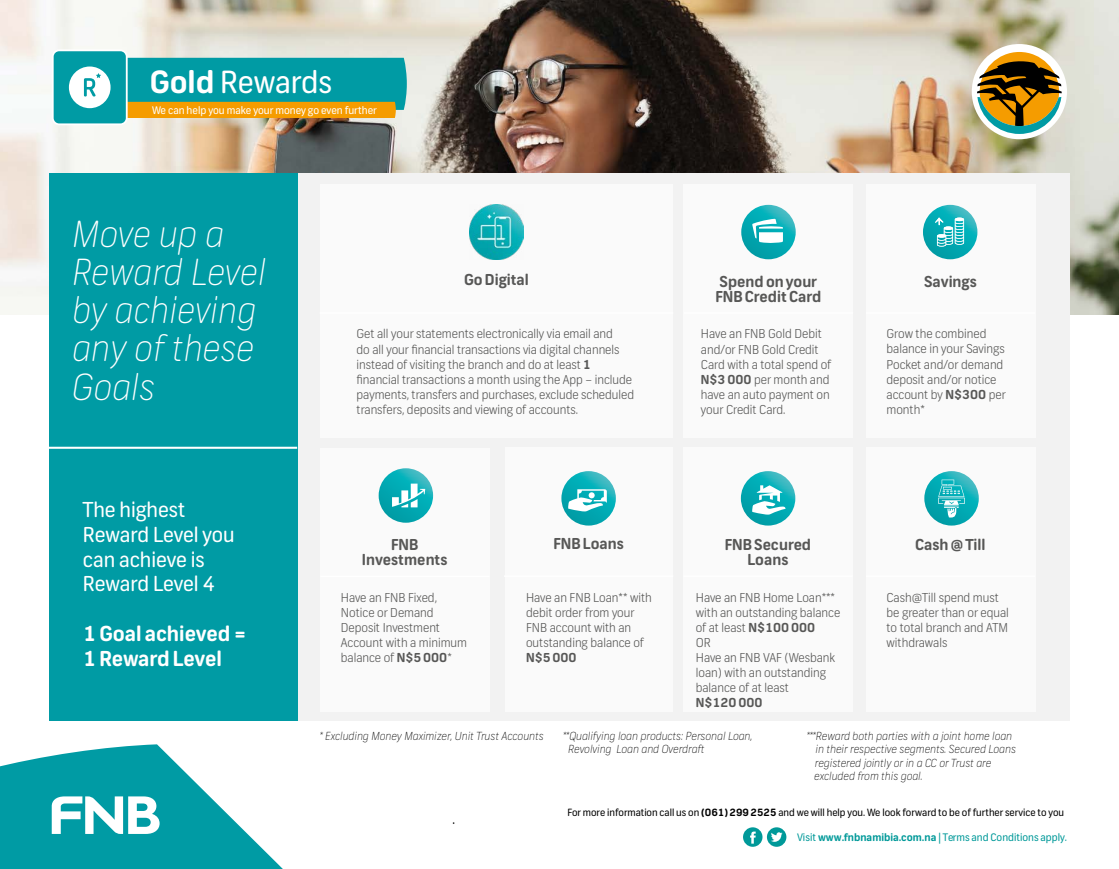
<style>
.page{position:relative;width:1119px;height:869px;background:#fff}
.page>*{position:absolute;margin:0;border:0;box-sizing:border-box;transform-origin:0 0}
.t1{font:italic 100 36.38px/38.1px "FNB Sans";color:#fff}
.t2{font:30.62px "FNB Sans";letter-spacing:-.005em;color:#fff}
.t3{font:20.62px/24.8px "FNB Sans";color:#fff}
.t4{font:700 20.62px/24.8px "FNB Sans";color:#fff}
.t5{font:700 15px/15px "FNB Sans";color:#575756;text-align:center}
.t6{font:12.5px "FNB Sans";color:#000}
.t7{font:300 12.38px/15px "FNB Sans";color:#575756}
.t8{font:700 12.38px "FNB Sans";color:#575756}
.t9{font:italic 100 11.25px/13.5px "FNB Sans";color:#000}
.t10{font:10.5px "FNB Sans";color:#fff}
.t11{font:10.38px "FNB Sans";color:#099}
.t12{font:10px "FNB Sans";color:#000}
.s1{font-weight:700}
</style>
<div class="page">
<img style="left:0;top:0;width:1119px;height:314px">
<svg style="left:0;top:744px;width:283px;height:125px;fill:#009ba4"></svg>
<div style="left:972px;top:44px;width:95px;height:95px;background:#fff;border-radius:50%"></div>
<svg style="left:977px;top:52px;width:84px;height:82px;background:#917f45"></svg>
<svg style="left:52px;top:796px;width:108px;height:38px"></svg>
<svg style="left:52px;top:49px;width:355px;height:76px;background:#5caa94"></svg>
<svg style="left:743px;top:827px;width:43px;height:20px"></svg>
<div style="left:49px;top:173px;width:1021px;height:547px;background:#f2f2f2"></div>
<div style="left:505px;top:447px;width:167px;height:264px;background:#fafafa"></div>
<div style="left:320px;top:184px;width:353px;height:254px;background:#fafafa"></div>
<div style="left:684px;top:184px;width:169px;height:254px;background:#fafafa"></div>
<div style="left:683px;top:447px;width:170px;height:264px;background:#fafafa"></div>
<div style="left:866px;top:184px;width:169px;height:254px;background:#fafafa"></div>
<div style="left:320px;top:448px;width:169px;height:263px;background:#fafafa"></div>
<div style="left:866px;top:447px;width:169px;height:264px;background:#fafafa"></div>
<div style="left:49px;top:173px;width:248px;height:547px;background:#009ba4"></div>
<hr style="left:320px;top:312px;width:353px;height:2px;background:#fff">
<hr style="left:49px;top:447px;width:248px;height:2px;background:#fff">
<hr style="left:504px;top:575px;width:169px;height:2px;background:#fff">
<hr style="left:684px;top:312px;width:169px;height:2px;background:#fff">
<hr style="left:683px;top:575px;width:170px;height:2px;background:#fff">
<hr style="left:866px;top:312px;width:169px;height:2px;background:#fff">
<hr style="left:320px;top:576px;width:169px;height:1px;background:#fff">
<hr style="left:866px;top:575px;width:169px;height:2px;background:#fff">
<svg style="left:561px;top:471px;width:55px;height:54px"></svg>
<svg style="left:568px;top:489px;width:39px;height:22px"></svg>
<img style="left:469px;top:205px;width:55px;height:54px">
<svg style="left:741px;top:471px;width:54px;height:54px"></svg>
<svg style="left:752px;top:485px;width:33px;height:29px"></svg>
<svg style="left:741px;top:205px;width:55px;height:54px;background:#11acb5"></svg>
<svg style="left:752px;top:219px;width:31px;height:25px"></svg>
<svg style="left:923px;top:205px;width:54px;height:54px"></svg>
<svg style="left:935px;top:217px;width:29px;height:29px"></svg>
<svg style="left:924px;top:471px;width:55px;height:54px"></svg>
<svg style="left:938px;top:479px;width:27px;height:38px"></svg>
<svg style="left:379px;top:468px;width:54px;height:55px;background:#12acb5"></svg>
<svg style="left:392px;top:483px;width:33px;height:24px"></svg>
<h2 class="t2" style="left:150px;top:63px;width:184px"><span class="s1">Gold</span> Rewards</h2>
<p class="t10" style="left:152px;top:104px;width:226px">We can help you make your money go even further</p>
<h1 class="t1" style="left:72px;top:215px;width:195px">Move up a<br>Reward Level by achieving any of these<br>Goals</h1>
<p class="t5" style="left:464px;top:273px;width:66px">Go Digital</p>
<p class="t7" style="left:356px;top:327px;width:279px">Get all your statements electronically via email and<br>do all your financial transactions via digital channels instead of visiting the branch and do at least <span class="s1">1 </span>financial transactions a month using the App – include payments, transfers and purchases, exclude scheduled transfers, deposits and viewing of accounts.</p>
<p class="t5" style="left:715px;top:274px;width:107px;text-align:left">Spend on your<br>FNB Credit Card</p>
<p class="t7" style="left:701px;top:327px;width:132px">Have an FNB Gold Debit and/or FNB Gold Credit<br>Card with a total spend of<br><span class="s1">N$3 000</span> per month and have an auto payment on your Credit Card.</p>
<p class="t5" style="left:924px;top:274px;width:54px">Savings</p>
<p class="t7" style="left:886px;top:326px;width:121px">Grow the combined balance in your Savings<br>Pocket and/or demand deposit and/or notice account by <span class="s1">N$300</span> per month*</p>
<h3 class="t3" style="left:83px;top:498px;width:153px">The highest<br>Reward Level you can achieve is<br>Reward Level 4</h3>
<h3 class="t4" style="left:83px;top:621px;width:165px">1 Goal achieved =<br>1 Reward Level</h3>
<p class="t5" style="left:553px;top:536px;width:72px">FNB Loans</p>
<p class="t5" style="left:362px;top:537px;width:87px">FNB<br>Investments</p>
<p class="t5" style="left:915px;top:537px;width:72px">Cash @ Till</p>
<p class="t5" style="left:725px;top:537px;width:88px">FNB Secured<br>Loans</p>
<p class="t7" style="left:341px;top:590px;width:128px">Have an FNB Fixed,<br>Notice or Demand<br>Deposit Investment<br>Account with a minimum balance of <span class="s1">N$5 000</span>*</p>
<p class="t7" style="left:886px;top:590px;width:124px">Cash@Till spend must be greater than or equal to total branch and ATM withdrawals</p>
<p class="t7" style="left:526px;top:590px;width:127px">Have an FNB Loan** with debit order from your<br>FNB account with an outstanding balance of</p>
<p class="t8" style="left:526px;top:650px;width:52px">N$5 000</p>
<p class="t7" style="left:696px;top:590px;width:146px">Have an FNB Home Loan*** with an outstanding balance of at least <span class="s1">N$100 000<br></span>OR<br>Have an FNB VAF (Wesbank loan) with an outstanding balance of at least</p>
<p class="t8" style="left:696px;top:695px;width:68px">N$120 000</p>
<p class="t9" style="left:320px;top:729px;width:225px">* Excluding Money Maximizer, Unit Trust Accounts</p>
<p class="t9" style="left:568px;top:729px;width:186px;text-indent:-5px">**Qualifying loan products: Personal Loan,<br>Revolving Loan and Overdraft</p>
<p class="t9" style="left:814px;top:729px;width:203px;text-indent:-8px">***Reward both parties with a joint home loan in their respective segments. Secured Loans registered jointly or in a CC or Trust are excluded from this goal.</p>
<p class="t6" style="left:452px;top:812px;width:4px">.</p>
<p class="t12" style="left:567px;top:806px;width:498px">For more information call us on <span class="s1">(061) 299 2525</span> and we will help you. We look forward to be of further service to you</p>
<p class="t11" style="left:797px;top:831px;width:271px">Visit <span class="s1">www.fnbnamibia.com.na</span> | Terms and Conditions apply.</p>
</div>
